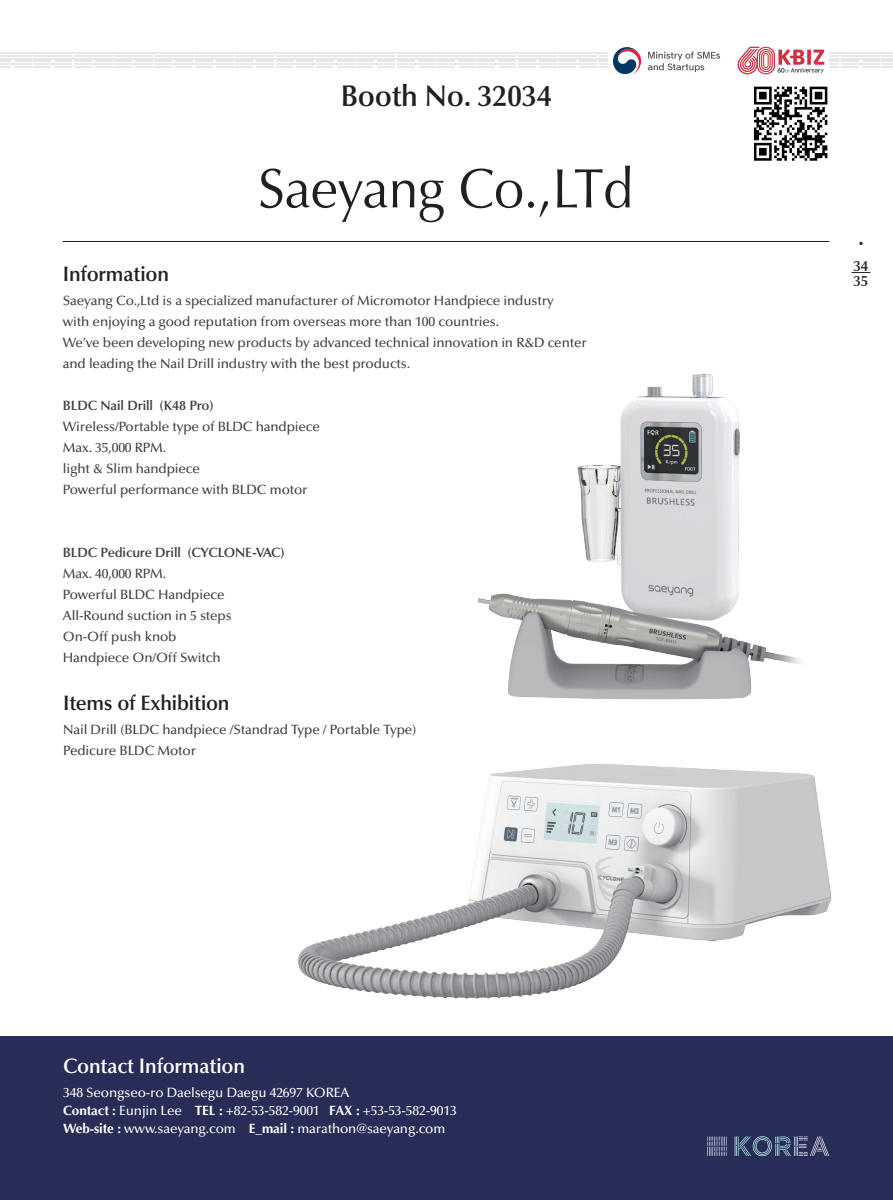
<style>
.page{position:relative;width:893px;height:1200px;background:#fff}
.page>*{position:absolute;margin:0;border:0;box-sizing:border-box;transform-origin:0 0}
.t1{font:55.5px "Optima LT Std";letter-spacing:-.01em;color:#231f20}
.t2{font:600 30px "Optima LT Std";letter-spacing:-.01em;color:#231f20}
.t3{font:600 21px "Optima LT Std";letter-spacing:-.01em;color:#231f20}
.t4{font:600 21px "Optima LT Std";letter-spacing:-.01em;color:#fff}
.t5{font:600 14.85px "Optima LT Std";color:#231f20}
.t6{font:500 13.5px "Optima LT Std";letter-spacing:-.01em;color:#3e3e3f}
.t7{font:500 13.5px "Optima LT Std";letter-spacing:-.01em;color:#fff}
.t8{font:600 13.5px "Optima LT Std";letter-spacing:-.01em;color:#3e3e3f}
.s1{font-weight:700}
</style>
<div class="page">
<svg style="left:0;top:47px;width:893px;height:27px"></svg>
<div style="left:0;top:1036px;width:893px;height:163px;background:#272d56"></div>
<img style="left:707px;top:1136px;width:115px;height:19px">
<svg style="left:852px;top:272px;width:18px;height:1px"></svg>
<svg style="left:859px;top:242px;width:4px;height:3px"></svg>
<img style="left:754px;top:86px;width:74px;height:75px">
<hr style="left:63px;top:241px;width:766px;height:1px;background:#231f20">
<img style="left:297px;top:764px;width:535px;height:235px">
<img style="left:477px;top:374px;width:324px;height:326px">
<p class="t2" style="left:341px;top:78px;width:212px">Booth No. 32034</p>
<p class="t1" style="left:258px;top:156px;width:377px">Saeyang Co.,LTd</p>
<p class="t3" style="left:63px;top:261px;width:108px">Information</p>
<p class="t6" style="left:63px;top:293px;width:492px">Saeyang Co.,Ltd is a specialized manufacturer of Micromotor Handpiece industry</p>
<p class="t6" style="left:63px;top:314px;width:438px">with enjoying a good reputation from overseas more than 100 countries.</p>
<p class="t6" style="left:63px;top:335px;width:525px">We’ve been developing new products by advanced technical innovation in R&amp;D center</p>
<p class="t6" style="left:63px;top:356px;width:349px">and leading the Nail Drill industry with the best products.</p>
<p class="t8" style="left:63px;top:397px;width:152px">BLDC Nail Drill (K48 Pro)</p>
<p class="t6" style="left:63px;top:419px;width:259px">Wireless/Portable type of BLDC handpiece</p>
<p class="t6" style="left:63px;top:440px;width:105px">Max. 35,000 RPM.</p>
<p class="t6" style="left:63px;top:461px;width:139px">light &amp; Slim handpiece</p>
<p class="t6" style="left:63px;top:482px;width:246px">Powerful performance with BLDC motor</p>
<p class="t8" style="left:63px;top:544px;width:223px">BLDC Pedicure Drill (CYCLONE-VAC)</p>
<p class="t6" style="left:63px;top:566px;width:105px">Max. 40,000 RPM.</p>
<p class="t6" style="left:63px;top:587px;width:163px">Powerful BLDC Handpiece</p>
<p class="t6" style="left:63px;top:608px;width:170px">All-Round suction in 5 steps</p>
<p class="t6" style="left:63px;top:629px;width:115px">On-Off push knob</p>
<p class="t6" style="left:63px;top:650px;width:159px">Handpiece On/Off Switch</p>
<p class="t3" style="left:63px;top:690px;width:168px">Items of Exhibition</p>
<p class="t6" style="left:63px;top:721px;width:355px">Nail Drill (BLDC handpiece /Standrad Type / Portable Type)</p>
<p class="t6" style="left:63px;top:742px;width:134px">Pedicure BLDC Motor</p>
<p class="t4" style="left:63px;top:1053px;width:183px">Contact Information</p>
<p class="t7" style="left:63px;top:1084px;width:288px">348 Seongseo-ro Daelsegu Daegu 42697 KOREA</p>
<p class="t7" style="left:63px;top:1102px;width:395px"><span class="s1">Contact :</span> Eunjin Lee <span class="s1">TEL :</span> +82-53-582-9001 <span class="s1">FAX :</span> +53-53-582-9013</p>
<p class="t7" style="left:63px;top:1120px;width:384px"><span class="s1">Web-site :</span> www.saeyang.com <span class="s1">E_mail :</span> marathon@saeyang.com</p>
<p class="t5" style="left:854px;top:257px;width:16px">34</p>
<p class="t5" style="left:854px;top:272px;width:16px">35</p>
</div>
